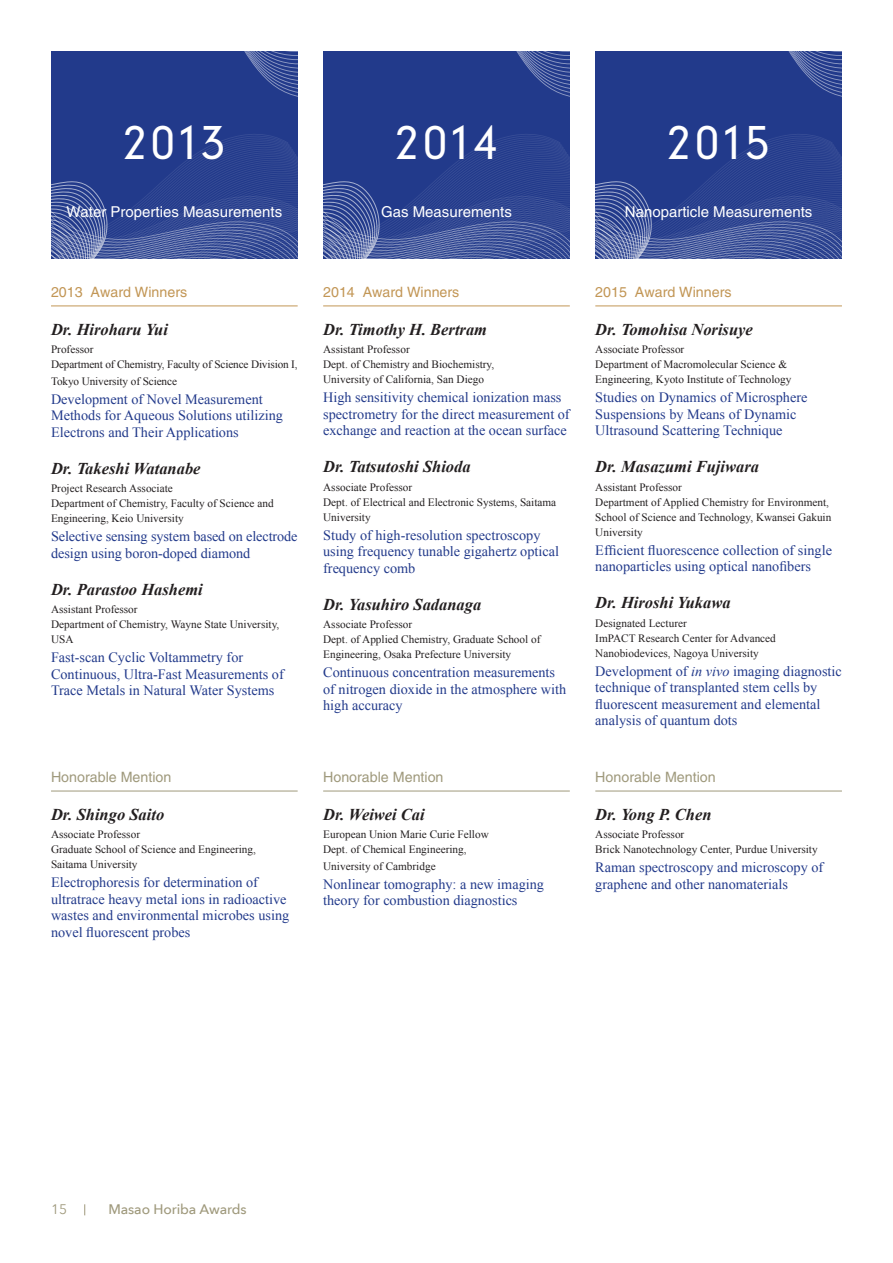
<style>
.page{position:relative;width:893px;height:1263px;background:#fff}
.page>*{position:absolute;margin:0;border:0;box-sizing:border-box;transform-origin:0 0}
.t1{font:300 45px "DIN Neuzeit Grotesk Std";letter-spacing:.1em;color:#fff}
.t2{font:italic 700 16.5px "Times New Roman";color:#231f20}
.t3{font:15px "Helvetica LT Std";color:#fff}
.t4{font:14.25px/16.5px "Times New Roman";color:#223a8b}
.t5{font:14.25px "Helvetica LT Std";color:#c29655}
.t6{font:14.25px "Helvetica LT Std";color:#9f997c}
.t7{font:500 13.8px "Avenir Next";letter-spacing:-.005em;color:#9f997c}
.t8{font:13.8px "Avenir Next";color:#9f997c}
.t9{font:11.25px/15px "Times New Roman";color:#231f20}
.s1{font-style:italic}
</style>
<div class="page">
<div style="left:51px;top:51px;width:247px;height:207px;background:#223a8b"></div>
<svg style="left:51px;top:134px;width:247px;height:124px"></svg>
<svg style="left:244px;top:51px;width:54px;height:46px"></svg>
<div style="left:323px;top:51px;width:247px;height:207px;background:#223a8b"></div>
<svg style="left:323px;top:134px;width:247px;height:124px"></svg>
<svg style="left:516px;top:51px;width:54px;height:46px"></svg>
<div style="left:595px;top:51px;width:247px;height:207px;background:#223a8b"></div>
<svg style="left:595px;top:134px;width:247px;height:124px"></svg>
<svg style="left:788px;top:51px;width:54px;height:46px"></svg>
<hr style="left:51px;top:306px;width:247px;height:1px;background:#c29655">
<hr style="left:323px;top:306px;width:247px;height:1px;background:#c29655">
<hr style="left:595px;top:306px;width:247px;height:1px;background:#c29655">
<hr style="left:323px;top:791px;width:247px;height:1px;background:#9f997c">
<hr style="left:595px;top:791px;width:247px;height:1px;background:#9f997c">
<hr style="left:51px;top:791px;width:247px;height:1px;background:#9f997c">
<h1 class="t1" style="left:123px;top:116px;width:103px">2013</h1>
<h1 class="t1" style="left:395px;top:116px;width:103px">2014</h1>
<h1 class="t1" style="left:668px;top:116px;width:103px">2015</h1>
<p class="t3" style="left:66px;top:203px;width:217px">Water Properties Measurements</p>
<p class="t3" style="left:381px;top:203px;width:132px">Gas Measurements</p>
<p class="t3" style="left:625px;top:203px;width:189px">Nanoparticle Measurements</p>
<p class="t5" style="left:51px;top:283px;width:138px">2013 Award Winners</p>
<p class="t5" style="left:323px;top:283px;width:138px">2014 Award Winners</p>
<p class="t5" style="left:595px;top:283px;width:138px">2015 Award Winners</p>
<p class="t2" style="left:51px;top:318px;width:118px">Dr. Hiroharu Yui</p>
<p class="t9" style="left:51px;top:342px;width:248px">Professor<br>Department of Chemistry, Faculty of Science Division I,</p>
<p class="t9" style="left:51px;top:373px;width:127px">Tokyo University of Science</p>
<p class="t4" style="left:51px;top:390px;width:233px">Development of Novel Measurement<br>Methods for Aqueous Solutions utilizing<br>Electrons and Their Applications</p>
<p class="t2" style="left:51px;top:457px;width:151px">Dr. Takeshi Watanabe</p>
<p class="t9" style="left:51px;top:481px;width:224px">Project Research Associate<br>Department of Chemistry, Faculty of Science and<br>Engineering, Keio University</p>
<p class="t4" style="left:51px;top:528px;width:248px">Selective sensing system based on electrode design using boron-doped diamond</p>
<p class="t2" style="left:51px;top:578px;width:153px">Dr. Parastoo Hashemi</p>
<p class="t9" style="left:51px;top:602px;width:230px">Assistant Professor<br>Department of Chemistry, Wayne State University,<br>USA</p>
<p class="t4" style="left:51px;top:649px;width:234px">Fast-scan Cyclic Voltammetry for<br>Continuous, Ultra-Fast Measurements of<br>Trace Metals in Natural Water Systems</p>
<p class="t6" style="left:51px;top:769px;width:122px">Honorable Mention</p>
<p class="t2" style="left:51px;top:803px;width:115px">Dr. Shingo Saito</p>
<p class="t9" style="left:51px;top:827px;width:206px">Associate Professor<br>Graduate School of Science and Engineering,<br>Saitama University</p>
<p class="t4" style="left:51px;top:874px;width:240px">Electrophoresis for determination of ultratrace heavy metal ions in radioactive wastes and environmental microbes using novel fluorescent probes</p>
<p class="t2" style="left:323px;top:318px;width:165px">Dr. Timothy H. Bertram</p>
<p class="t9" style="left:323px;top:342px;width:173px">Assistant Professor<br>Dept. of Chemistry and Biochemistry,<br>University of California, San Diego</p>
<p class="t4" style="left:323px;top:389px;width:248px">High sensitivity chemical ionization mass spectrometry for the direct measurement of exchange and reaction at the ocean surface</p>
<p class="t2" style="left:323px;top:455px;width:149px">Dr. Tatsutoshi Shioda</p>
<p class="t9" style="left:323px;top:479px;width:235px">Associate Professor<br>Dept. of Electrical and Electronic Systems, Saitama<br>University</p>
<p class="t4" style="left:323px;top:526px;width:237px">Study of high-resolution spectroscopy using frequency tunable gigahertz optical frequency comb</p>
<p class="t2" style="left:323px;top:593px;width:160px">Dr. Yasuhiro Sadanaga</p>
<p class="t9" style="left:323px;top:617px;width:219px">Associate Professor<br>Dept. of Applied Chemistry, Graduate School of<br>Engineering, Osaka Prefecture University</p>
<p class="t4" style="left:323px;top:664px;width:245px">Continuous concentration measurements of nitrogen dioxide in the atmosphere with high accuracy</p>
<p class="t6" style="left:323px;top:768px;width:122px">Honorable Mention</p>
<p class="t2" style="left:323px;top:803px;width:103px">Dr. Weiwei Cai</p>
<p class="t9" style="left:323px;top:827px;width:167px">European Union Marie Curie Fellow<br>Dept. of Chemical Engineering,</p>
<p class="t9" style="left:323px;top:858px;width:114px">University of Cambridge</p>
<p class="t4" style="left:323px;top:875px;width:222px">Nonlinear tomography: a new imaging theory for combustion diagnostics</p>
<p class="t2" style="left:595px;top:318px;width:159px">Dr. Tomohisa Norisuye</p>
<p class="t9" style="left:595px;top:342px;width:198px">Associate Professor<br>Department of Macromolecular Science &amp;<br>Engineering, Kyoto Institute of Technology</p>
<p class="t4" style="left:595px;top:389px;width:214px">Studies on Dynamics of Microsphere<br>Suspensions by Means of Dynamic<br>Ultrasound Scattering Technique</p>
<p class="t2" style="left:595px;top:455px;width:165px">Dr. Masazumi Fujiwara</p>
<p class="t9" style="left:595px;top:479px;width:238px">Assistant Professor<br>Department of Applied Chemistry for Environment, School of Science and Technology, Kwansei Gakuin University</p>
<p class="t4" style="left:595px;top:541px;width:238px">Efficient fluorescence collection of single nanoparticles using optical nanofibers</p>
<p class="t2" style="left:595px;top:591px;width:137px">Dr. Hiroshi Yukawa</p>
<p class="t9" style="left:595px;top:615px;width:182px">Designated Lecturer<br>ImPACT Research Center for Advanced<br>Nanobiodevices, Nagoya University</p>
<p class="t4" style="left:595px;top:662px;width:248px">Development of <span class="s1">in vivo</span> imaging diagnostic technique of transplanted stem cells by fluorescent measurement and elemental analysis of quantum dots</p>
<p class="t6" style="left:595px;top:768px;width:122px">Honorable Mention</p>
<p class="t2" style="left:595px;top:803px;width:118px">Dr. Yong P. Chen</p>
<p class="t9" style="left:595px;top:827px;width:224px">Associate Professor<br>Brick Nanotechnology Center, Purdue University</p>
<p class="t4" style="left:595px;top:859px;width:229px">Raman spectroscopy and microscopy of graphene and other nanomaterials</p>
<p class="t8" style="left:51px;top:1201px;width:18px">15</p>
<p class="t7" style="left:108px;top:1201px;width:140px">Masao Horiba Awards</p>
</div>
